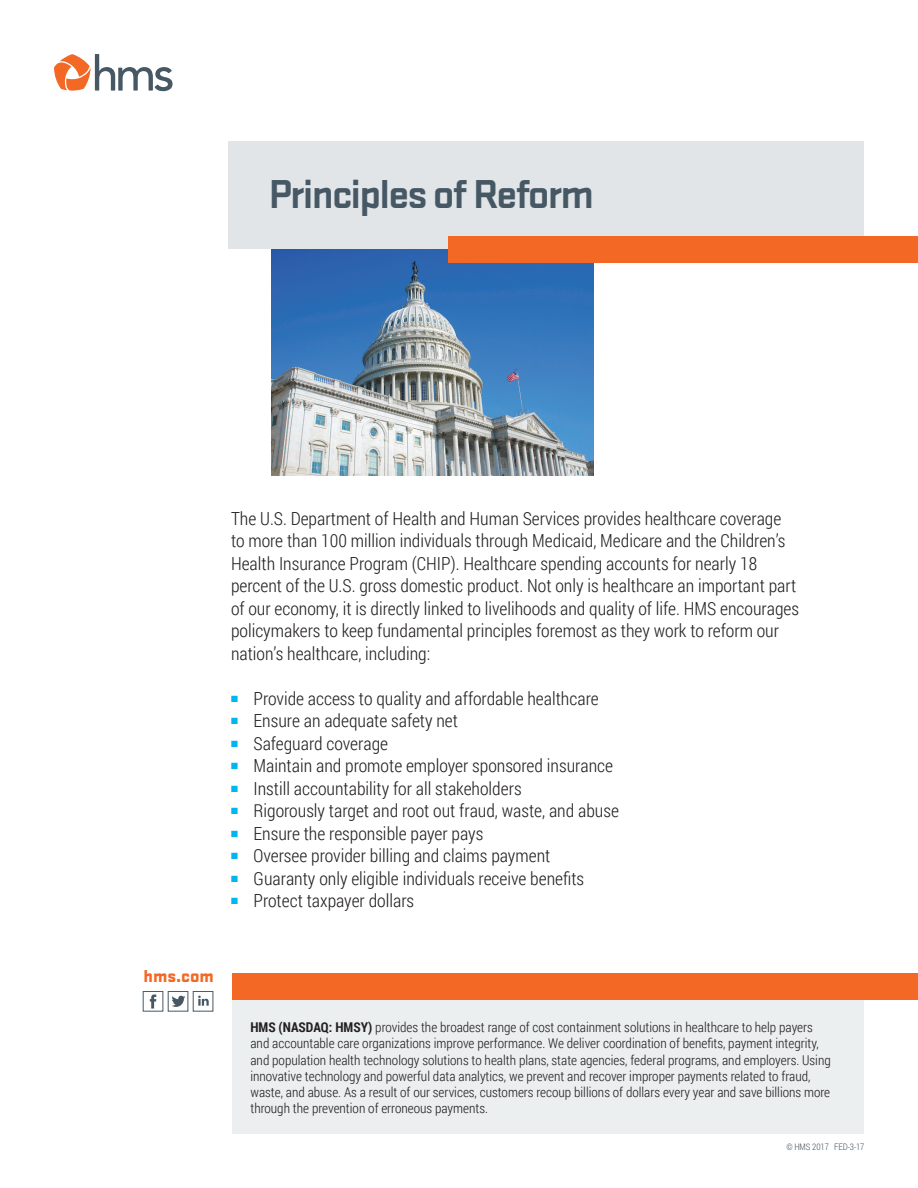
<style>
.page{position:relative;width:918px;height:1188px;background:#fff}
.page>*{position:absolute;margin:0;border:0;box-sizing:border-box;transform-origin:0 0}
.t1{font:700 42px "Stratum 2";letter-spacing:-.045em;color:#475865}
.t2{font:300 18px/22.5px "Roboto Condensed";color:#231f20}
.t3{font:900 18px "Stratum 2";color:#f36824}
.t4{font:300 13.5px/16.2px "Roboto Condensed";color:#231f20}
.t5{font:300 9px "Roboto Condensed";letter-spacing:-.01em;color:#475865}
.s1{font-weight:700}
</style>
<div class="page">
<div style="left:228px;top:141px;width:636px;height:108px;background:#e1e5e8"></div>
<svg style="left:54px;top:54px;width:119px;height:37px"></svg>
<div style="left:232px;top:1000px;width:632px;height:134px;background:#ebeff0"></div>
<div style="left:232px;top:973px;width:686px;height:27px;background:#f36824"></div>
<svg style="left:143px;top:991px;width:70px;height:20px"></svg>
<img style="left:272px;top:249px;width:322px;height:227px">
<div style="left:448px;top:236px;width:470px;height:27px;background:#f36824"></div>
<h1 class="t1" style="left:269px;top:165px;width:327px">Principles of Reform</h1>
<p class="t2" style="left:231px;top:507px;width:570px">The U.S. Department of Health and Human Services provides healthcare coverage to more than 100 million individuals through Medicaid, Medicare and the Children’s Health Insurance Program (CHIP). Healthcare spending accounts for nearly 18 percent of the U.S. gross domestic product. Not only is healthcare an important part of our economy, it is directly linked to livelihoods and quality of life. HMS encourages policymakers to keep fundamental principles foremost as they work to reform our nation’s healthcare, including:</p>
<p class="t2" style="left:231px;top:687px;width:369px"><sup>■</sup> Provide access to quality and affordable healthcare</p>
<p class="t2" style="left:231px;top:709px;width:229px"><sup>■</sup> Ensure an adequate safety net</p>
<p class="t2" style="left:231px;top:732px;width:159px"><sup>■</sup> Safeguard coverage</p>
<p class="t2" style="left:231px;top:754px;width:384px"><sup>■</sup> Maintain and promote employer sponsored insurance</p>
<p class="t2" style="left:231px;top:777px;width:292px"><sup>■</sup> Instill accountability for all stakeholders</p>
<p class="t2" style="left:231px;top:799px;width:389px"><sup>■</sup> Rigorously target and root out fraud, waste, and abuse</p>
<p class="t2" style="left:231px;top:822px;width:254px"><sup>■</sup> Ensure the responsible payer pays</p>
<p class="t2" style="left:231px;top:844px;width:321px"><sup>■</sup> Oversee provider billing and claims payment</p>
<p class="t2" style="left:231px;top:867px;width:355px"><sup>■</sup> Guaranty only eligible individuals receive benefits</p>
<p class="t2" style="left:231px;top:889px;width:185px"><sup>■</sup> Protect taxpayer dollars</p>
<p class="t3" style="left:144px;top:963px;width:72px">hms.com</p>
<p class="t4" style="left:250px;top:1019px;width:582px"><span class="s1">HMS (NASDAQ: HMSY)</span> provides the broadest range of cost containment solutions in healthcare to help payers and accountable care organizations improve performance. We deliver coordination of benefits, payment integrity, and population health technology solutions to health plans, state agencies, federal programs, and employers. Using innovative technology and powerful data analytics, we prevent and recover improper payments related to fraud, waste, and abuse. As a result of our services, customers recoup billions of dollars every year and save billions more through the prevention of erroneous payments.</p>
<p class="t5" style="left:786px;top:1141px;width:80px">© HMS 2017 FED-3-17</p>
</div>
